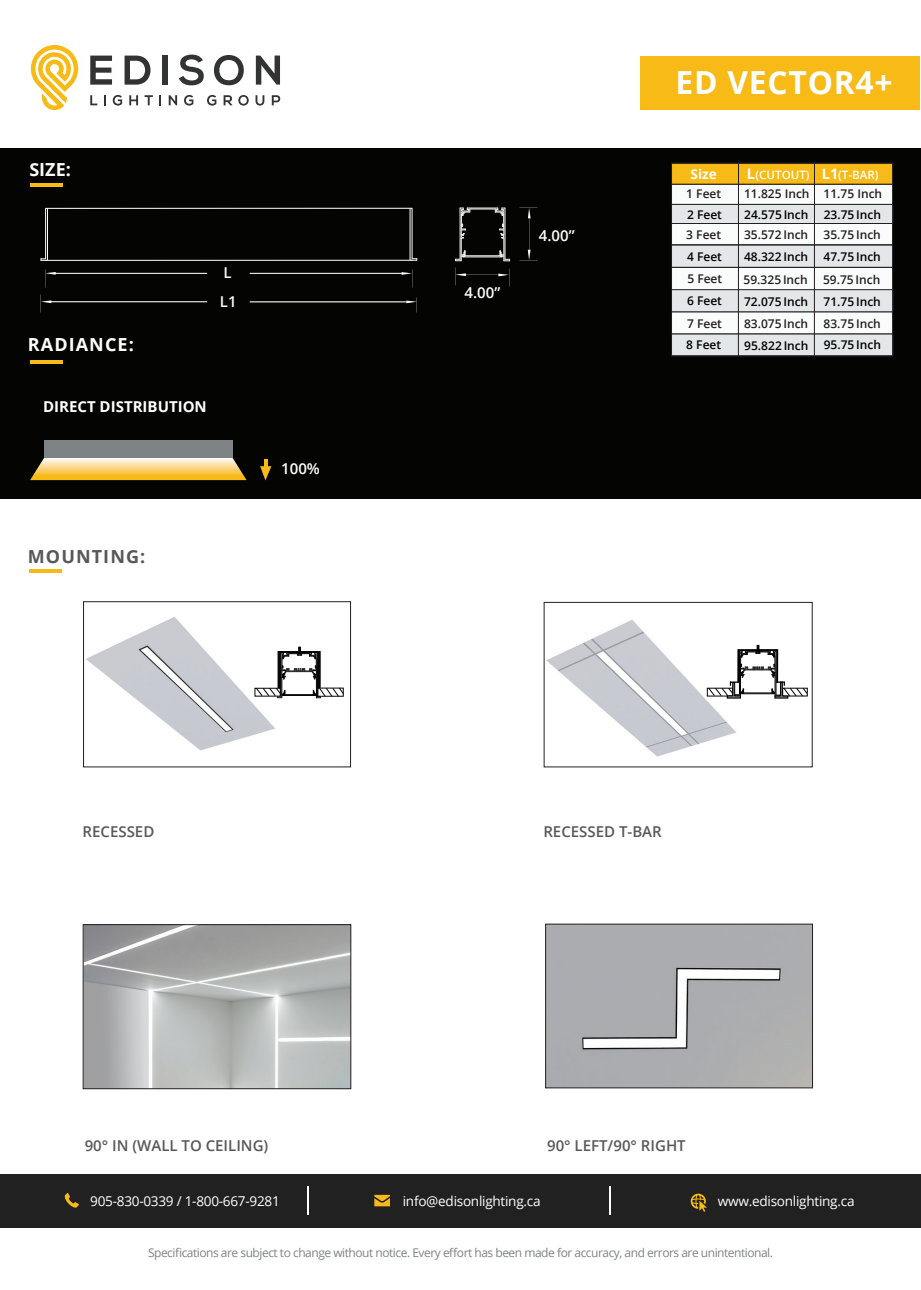
<style>
.page{position:relative;width:921px;height:1290px;background:#fff}
.page>*{position:absolute;margin:0;border:0;box-sizing:border-box;transform-origin:0 0}
.t1{font:700 31.8px "Open Sans";letter-spacing:.025em;color:#fff}
.t2{font:700 18px "Open Sans";letter-spacing:.06em;color:#57585a}
.t3{font:700 18px "Open Sans";letter-spacing:.06em;color:#fff}
.t4{font:700 18px "Open Sans";color:#faf9fa}
.t5{font:600 15px "Open Sans";color:#57585a}
.t6{font:700 15px "Open Sans";color:#fff}
.t7{font:600 15px "Open Sans";color:#fff}
.t8{font:600 15px "Open Sans";color:#fafbfb}
.t9{font:13.65px "Open Sans";letter-spacing:-.02em;color:#fff}
.t10{font:700 13.5px "Open Sans";color:#fff}
.t11{font:12px "Open Sans";letter-spacing:-.04em;color:#7e8386}
.t12{font:600 12px "Open Sans";color:#231f20}
.t13{font:600 12px "Open Sans";color:#000}
.t14{font:600 11.55px "Open Sans";color:#fff}
.s1{font-weight:700;font-size:14.4px}
</style>
<div class="page">
<div style="left:0;top:148px;width:920px;height:350px;background:#040503"></div>
<hr style="left:29px;top:569px;width:33px;height:4px;background:#f8ba16">
<svg style="left:528px;top:208px;width:2px;height:10px"></svg>
<svg style="left:527px;top:250px;width:3px;height:10px"></svg>
<svg style="left:498px;top:274px;width:10px;height:2px"></svg>
<svg style="left:455px;top:273px;width:11px;height:3px"></svg>
<svg style="left:455px;top:208px;width:55px;height:53px"></svg>
<hr style="left:45px;top:260px;width:367px;height:1px;background:#fff">
<hr style="left:45px;top:208px;width:367px;height:1px;background:#fff">
<hr style="left:47px;top:208px;width:1px;height:52px;background:#fff">
<hr style="left:409px;top:208px;width:1px;height:52px;background:#fff">
<hr style="left:54px;top:273px;width:153px;height:1px;background:#fff">
<svg style="left:401px;top:272px;width:11px;height:3px"></svg>
<svg style="left:45px;top:272px;width:11px;height:3px"></svg>
<hr style="left:51px;top:301px;width:156px;height:1px;background:#fff">
<svg style="left:406px;top:300px;width:10px;height:3px"></svg>
<svg style="left:41px;top:300px;width:10px;height:3px"></svg>
<hr style="left:411px;top:208px;width:1px;height:51px;background:#fff">
<hr style="left:45px;top:208px;width:1px;height:51px;background:#fff">
<hr style="left:250px;top:273px;width:152px;height:1px;background:#fff">
<hr style="left:250px;top:301px;width:156px;height:1px;background:#fff">
<div style="left:640px;top:57px;width:279px;height:53px;background:#f8ba16"></div>
<svg style="left:90px;top:56px;width:22px;height:29px"></svg>
<svg style="left:124px;top:56px;width:26px;height:29px"></svg>
<div style="left:162px;top:56px;width:5px;height:29px;background:#323333"></div>
<svg style="left:179px;top:55px;width:25px;height:30px"></svg>
<svg style="left:214px;top:55px;width:30px;height:30px"></svg>
<svg style="left:256px;top:56px;width:24px;height:29px"></svg>
<svg style="left:90px;top:95px;width:7px;height:10px"></svg>
<svg style="left:104px;top:95px;width:2px;height:10px"></svg>
<svg style="left:113px;top:95px;width:9px;height:11px"></svg>
<svg style="left:129px;top:95px;width:9px;height:10px"></svg>
<svg style="left:144px;top:95px;width:9px;height:10px"></svg>
<svg style="left:159px;top:95px;width:2px;height:10px"></svg>
<svg style="left:169px;top:95px;width:8px;height:10px"></svg>
<svg style="left:184px;top:95px;width:9px;height:11px"></svg>
<svg style="left:207px;top:95px;width:9px;height:11px"></svg>
<svg style="left:223px;top:95px;width:9px;height:10px"></svg>
<svg style="left:238px;top:95px;width:11px;height:11px"></svg>
<svg style="left:255px;top:95px;width:9px;height:11px"></svg>
<svg style="left:272px;top:95px;width:9px;height:10px"></svg>
<svg style="left:30px;top:45px;width:49px;height:65px"></svg>
<div style="left:671px;top:223px;width:221px;height:22px;background:#fafbfb"></div>
<div style="left:671px;top:223px;width:221px;height:22px;border:1px solid #000"></div>
<div style="left:671px;top:312px;width:221px;height:22px;background:#fafbfb"></div>
<div style="left:671px;top:267px;width:221px;height:23px;background:#fafbfb"></div>
<div style="left:671px;top:267px;width:221px;height:23px;border:1px solid #000"></div>
<div style="left:671px;top:184px;width:221px;height:20px;background:#fafbfb"></div>
<div style="left:671px;top:163px;width:221px;height:21px;background:#f8ba16"></div>
<div style="left:671px;top:290px;width:221px;height:22px;background:#e4e7e9"></div>
<div style="left:671px;top:289px;width:221px;height:23px;border:1px solid #231f20"></div>
<div style="left:671px;top:204px;width:221px;height:19px;background:#e4e7e9"></div>
<div style="left:671px;top:204px;width:221px;height:20px;border:1px solid #231f20"></div>
<div style="left:671px;top:245px;width:221px;height:22px;background:#e4e7e9"></div>
<div style="left:671px;top:334px;width:221px;height:22px;background:#e4e7e9"></div>
<hr style="left:737px;top:163px;width:1px;height:193px;background:#231f20">
<div style="left:671px;top:163px;width:221px;height:193px;border:1px solid #231f20"></div>
<hr style="left:813px;top:163px;width:1px;height:192px;background:#231f20">
<svg style="left:30px;top:458px;width:216px;height:22px;background:#ebc66d"></svg>
<div style="left:44px;top:440px;width:188px;height:18px;background:#7e8386"></div>
<hr style="left:30px;top:360px;width:32px;height:4px;background:#f8ba16">
<hr style="left:30px;top:183px;width:32px;height:4px;background:#f8ba16">
<div style="left:0;top:1173px;width:920px;height:54px;background:#212121"></div>
<svg style="left:307px;top:1186px;width:1px;height:28px"></svg>
<hr style="left:608px;top:1186px;width:2px;height:28px;background:#fff">
<svg style="left:690px;top:1193px;width:16px;height:18px"></svg>
<svg style="left:374px;top:1194px;width:16px;height:12px"></svg>
<svg style="left:65px;top:1192px;width:14px;height:15px"></svg>
<img style="left:86px;top:617px;width:189px;height:134px">
<svg style="left:260px;top:459px;width:11px;height:21px"></svg>
<svg style="left:410px;top:258px;width:7px;height:3px"></svg>
<svg style="left:41px;top:258px;width:6px;height:3px"></svg>
<img style="left:546px;top:619px;width:192px;height:138px">
<img style="left:85px;top:926px;width:264px;height:161px">
<div style="left:83px;top:924px;width:268px;height:165px;border:1px solid #231f20"></div>
<img style="left:547px;top:926px;width:263px;height:160px">
<div style="left:545px;top:924px;width:267px;height:164px;border:1px solid #231f20"></div>
<div style="left:83px;top:601px;width:267px;height:166px;border:1px solid #231f20"></div>
<div style="left:543px;top:602px;width:269px;height:165px;border:1px solid #231f20"></div>
<div style="left:255px;top:688px;width:25px;height:8px;border:1px solid #040503"></div>
<svg style="left:256px;top:647px;width:87px;height:51px"></svg>
<div style="left:317px;top:688px;width:26px;height:8px;border:1px solid #040503"></div>
<div style="left:706px;top:688px;width:26px;height:8px;border:1px solid #040503"></div>
<svg style="left:708px;top:645px;width:99px;height:53px"></svg>
<h2 class="t4" style="left:29px;top:156px;width:43px">SIZE:</h2>
<h2 class="t3" style="left:28px;top:332px;width:107px">RADIANCE:</h2>
<p class="t8" style="left:223px;top:262px;width:10px">L</p>
<p class="t8" style="left:220px;top:291px;width:18px">L1</p>
<p class="t6" style="left:43px;top:396px;width:165px">DIRECT DISTRIBUTION</p>
<h2 class="t2" style="left:28px;top:543px;width:119px">MOUNTING:</h2>
<p class="t7" style="left:281px;top:458px;width:40px">100%</p>
<p class="t7" style="left:464px;top:282px;width:37px">4.00”</p>
<p class="t7" style="left:538px;top:225px;width:37px">4.00”</p>
<h1 class="t1" style="left:675px;top:60px;width:218px">ED VECTOR4+</h1>
<p class="t10" style="left:690px;top:165px;width:28px">Size</p>
<p class="t14" style="left:746px;top:167px;width:64px"><span class="s1">L</span>(CUTOUT)</p>
<p class="t12" style="left:686px;top:185px;width:36px">1 Feet</p>
<p class="t12" style="left:686px;top:226px;width:36px">3 Feet</p>
<p class="t13" style="left:686px;top:248px;width:36px">4 Feet</p>
<p class="t12" style="left:687px;top:270px;width:36px">5 Feet</p>
<p class="t13" style="left:686px;top:207px;width:36px">2 Feet</p>
<p class="t12" style="left:743px;top:185px;width:67px">11.825 Inch</p>
<p class="t13" style="left:744px;top:206px;width:66px">24.575 Inch</p>
<p class="t12" style="left:743px;top:226px;width:66px">35.572 Inch</p>
<p class="t13" style="left:743px;top:249px;width:66px">48.322 Inch</p>
<p class="t12" style="left:743px;top:271px;width:66px">59.325 Inch</p>
<p class="t13" style="left:686px;top:293px;width:36px">6 Feet</p>
<p class="t13" style="left:743px;top:293px;width:66px">72.075 Inch</p>
<p class="t13" style="left:686px;top:337px;width:36px">8 Feet</p>
<p class="t13" style="left:744px;top:337px;width:66px">95.822 Inch</p>
<p class="t12" style="left:686px;top:315px;width:36px">7 Feet</p>
<p class="t12" style="left:743px;top:315px;width:66px">83.075 Inch</p>
<p class="t14" style="left:821px;top:167px;width:58px"><span class="s1">L1</span>(T-BAR)</p>
<p class="t12" style="left:823px;top:185px;width:60px">11.75 Inch</p>
<p class="t13" style="left:823px;top:206px;width:59px">23.75 Inch</p>
<p class="t12" style="left:823px;top:226px;width:59px">35.75 Inch</p>
<p class="t13" style="left:823px;top:249px;width:59px">47.75 Inch</p>
<p class="t12" style="left:822px;top:271px;width:59px">59.75 Inch</p>
<p class="t13" style="left:823px;top:293px;width:59px">71.75 Inch</p>
<p class="t13" style="left:823px;top:337px;width:59px">95.75 Inch</p>
<p class="t12" style="left:823px;top:315px;width:59px">83.75 Inch</p>
<p class="t5" style="left:83px;top:821px;width:73px">RECESSED</p>
<p class="t5" style="left:543px;top:821px;width:120px">RECESSED T-BAR</p>
<p class="t5" style="left:85px;top:1135px;width:185px">90° IN (WALL TO CEILING)</p>
<p class="t5" style="left:547px;top:1135px;width:140px">90° LEFT/90° RIGHT</p>
<p class="t9" style="left:90px;top:1191px;width:191px">905-830-0339 / 1-800-667-9281</p>
<p class="t9" style="left:402px;top:1191px;width:139px">info@edisonlighting.ca</p>
<p class="t9" style="left:717px;top:1191px;width:138px">www.edisonlighting.ca</p>
<p class="t11" style="left:148px;top:1244px;width:626px">Specifications are subject to change without notice. Every effort has been made for accuracy, and errors are unintentional.</p>
</div>
